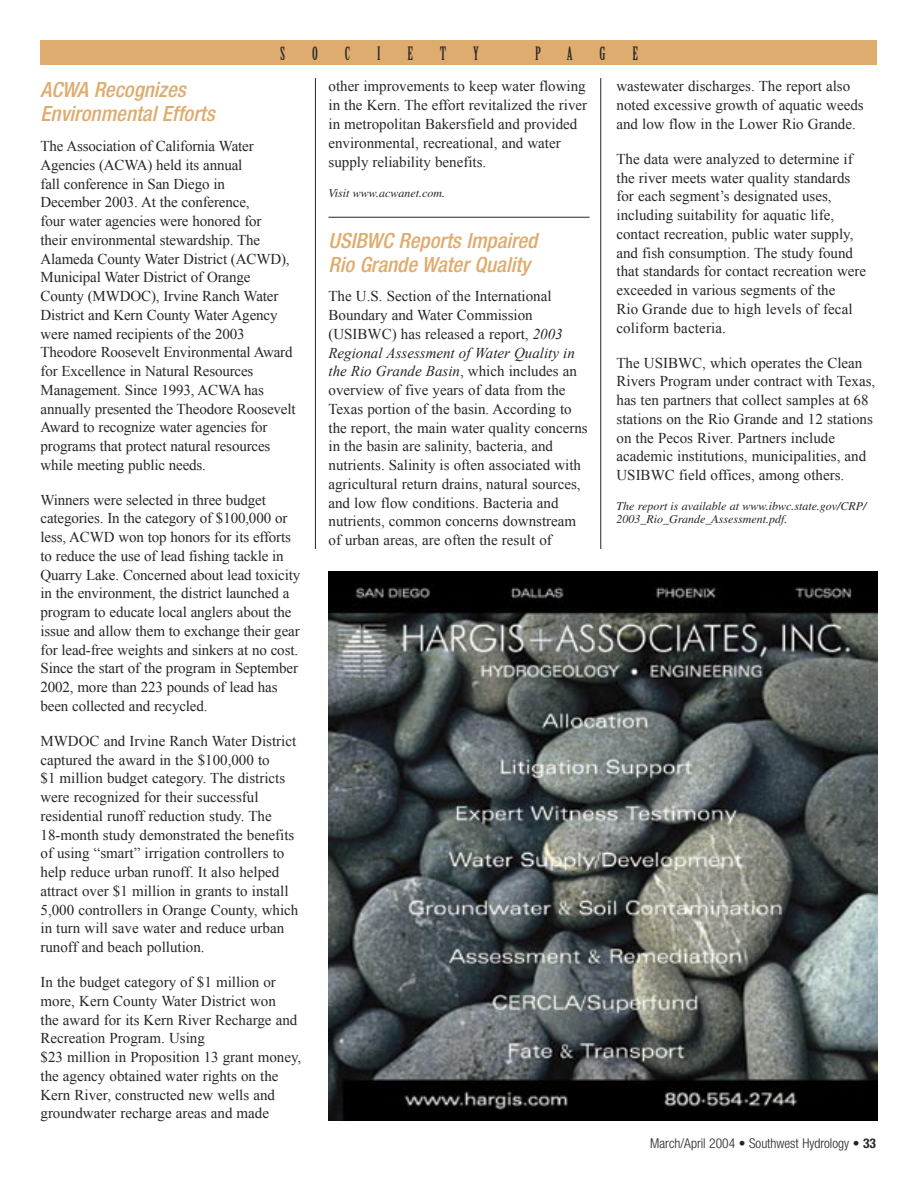
<style>
.page{position:relative;width:918px;height:1188px;background:#fff}
.page>*{position:absolute;margin:0;border:0;box-sizing:border-box;transform-origin:0 0}
.Headings{font:italic 500 condensed 21px/24px "Helvetica Neue LT";color:#dfac6f}
.t1{font:18px "Birch";color:#272525}
.Body{font:15px/18.8px "Times New Roman";color:#272525}
.t2{font:300 condensed 13.5px "Helvetica Neue LT";color:#272525}
.Contact_line{font:italic 12px/13.5px "Times";color:#272525}
.s1{font-style:italic}
.s2{font-weight:700}
</style>
<div class="page">
<hr style="left:328px;top:217px;width:262px;height:1px;background:#272525">
<hr style="left:600px;top:78px;width:1px;height:471px;background:#272525">
<img style="left:328px;top:571px;width:550px;height:549px">
<div style="left:40px;top:41px;width:838px;height:24px;background:#dfac6f"></div>
<hr style="left:315px;top:78px;width:1px;height:471px;background:#272525">
<p class="t1" style="left:280px;top:44px;width:7px">S</p>
<p class="t1" style="left:312px;top:44px;width:7px">O</p>
<p class="t1" style="left:345px;top:44px;width:7px">C</p>
<p class="t1" style="left:377px;top:44px;width:5px">I</p>
<p class="t1" style="left:408px;top:44px;width:7px">E</p>
<p class="t1" style="left:440px;top:44px;width:7px">T</p>
<p class="t1" style="left:473px;top:44px;width:7px">Y</p>
<p class="t1" style="left:535px;top:44px;width:7px">P</p>
<p class="t1" style="left:567px;top:44px;width:7px">A</p>
<p class="t1" style="left:599px;top:44px;width:7px">G</p>
<p class="t1" style="left:632px;top:44px;width:7px">E</p>
<p class="Headings" style="left:40px;top:78px;width:176px">ACWA Recognizes<br>Environmental Efforts</p>
<p class="Body" style="left:40px;top:136px;width:257px">The Association of California Water Agencies (ACWA) held its annual<br>fall conference in San Diego in<br>December 2003. At the conference,<br>four water agencies were honored for<br>their environmental stewardship. The Alameda County Water District (ACWD), Municipal Water District of Orange County (MWDOC), Irvine Ranch Water District and Kern County Water Agency were named recipients of the 2003<br>Theodore Roosevelt Environmental Award for Excellence in Natural Resources Management. Since 1993, ACWA has annually presented the Theodore Roosevelt Award to recognize water agencies for programs that protect natural resources while meeting public needs.</p>
<p class="Body" style="left:40px;top:490px;width:261px">Winners were selected in three budget categories. In the category of $100,000 or less, ACWD won top honors for its efforts to reduce the use of lead fishing tackle in Quarry Lake. Concerned about lead toxicity in the environment, the district launched a program to educate local anglers about the issue and allow them to exchange their gear for lead-free weights and sinkers at no cost.<br>Since the start of the program in September 2002, more than 223 pounds of lead has been collected and recycled.</p>
<p class="Body" style="left:40px;top:731px;width:259px">MWDOC and Irvine Ranch Water District captured the award in the $100,000 to<br>$1 million budget category. The districts were recognized for their successful residential runoff reduction study. The 18-month study demonstrated the benefits of using “smart” irrigation controllers to help reduce urban runoff. It also helped attract over $1 million in grants to install 5,000 controllers in Orange County, which in turn will save water and reduce urban runoff and beach pollution.</p>
<p class="Body" style="left:40px;top:972px;width:262px">In the budget category of $1 million or more, Kern County Water District won<br>the award for its Kern River Recharge and Recreation Program. Using<br>$23 million in Proposition 13 grant money, the agency obtained water rights on the Kern River, constructed new wells and groundwater recharge areas and made</p>
<p class="Body" style="left:328px;top:77px;width:260px">other improvements to keep water flowing in the Kern. The effort revitalized the river in metropolitan Bakersfield and provided environmental, recreational, and water supply reliability benefits.</p>
<p class="Contact_line" style="left:328px;top:186px;width:118px">Visit www.acwanet.com.</p>
<p class="Headings" style="left:328px;top:228px;width:210px">USIBWC Reports Impaired<br>Rio Grande Water Quality</p>
<p class="Body" style="left:328px;top:287px;width:261px">The U.S. Section of the International Boundary and Water Commission (USIBWC) has released a report, <span class="s1">2003<br>Regional Assessment of Water Quality in the Rio Grande Basin</span>, which includes an overview of five years of data from the Texas portion of the basin. According to the report, the main water quality concerns in the basin are salinity, bacteria, and nutrients. Salinity is often associated with agricultural return drains, natural sources, and low flow conditions. Bacteria and nutrients, common concerns downstream of urban areas, are often the result of</p>
<p class="Body" style="left:616px;top:77px;width:249px">wastewater discharges. The report also noted excessive growth of aquatic weeds and low flow in the Lower Rio Grande.</p>
<p class="Body" style="left:616px;top:149px;width:251px">The data were analyzed to determine if the river meets water quality standards for each segment’s designated uses, including suitability for aquatic life, contact recreation, public water supply, and fish consumption. The study found that standards for contact recreation were exceeded in various segments of the<br>Rio Grande due to high levels of fecal coliform bacteria.</p>
<p class="Body" style="left:616px;top:353px;width:260px">The USIBWC, which operates the Clean Rivers Program under contract with Texas, has ten partners that collect samples at 68 stations on the Rio Grande and 12 stations on the Pecos River. Partners include academic institutions, municipalities, and USIBWC field offices, among others.</p>
<p class="Contact_line" style="left:616px;top:499px;width:251px">The report is available at www.ibwc.state.gov/CRP/<br>2003_Rio_Grande_Assessment.pdf.</p>
<p class="t2" style="left:650px;top:1135px;width:227px">March/April 2004 • Southwest Hydrology • <span class="s2">33</span></p>
</div>
